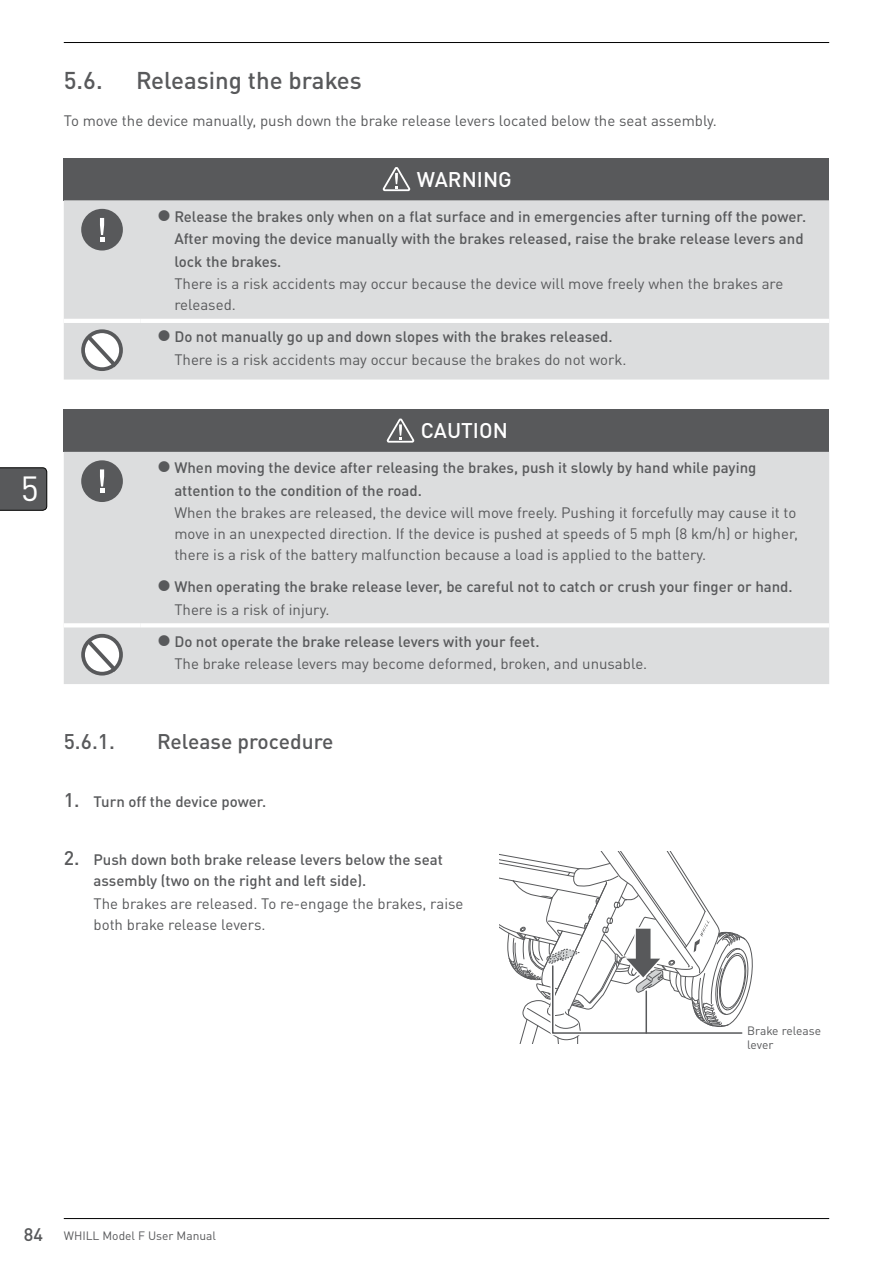
<style>
.page{position:relative;width:893px;height:1263px;background:#fff}
.page>*{position:absolute;margin:0;border:0;box-sizing:border-box;transform-origin:0 0}
.t1{font:34.5px "DIN Pro";color:#fff}
.t2{font:500 24px "DIN Pro";color:#58595b}
.t3{font:500 21px "DIN Pro";color:#58595b}
.t4{font:500 21px "DIN Pro";color:#fff}
.t5{font:15px/21px "DIN Pro";color:#58595b}
.t6{font:500 15px/22.5px "DIN Pro";color:#58595b}
.t7{font:12px/13.5px "DIN Pro";color:#58595b}
.s1{font-size:19.5px}
.s2{font-weight:500;font-size:18px}
</style>
<div class="page">
<hr style="left:64px;top:1218px;width:765px;height:1px;background:#000">
<hr style="left:64px;top:42px;width:765px;height:1px;background:#000">
<svg style="left:0;top:467px;width:47px;height:44px;background:#545557"></svg>
<div style="left:64px;top:158px;width:765px;height:42px;background:#58595b"></div>
<div style="left:64px;top:200px;width:765px;height:180px;background:#dcddde"></div>
<hr style="left:64px;top:319px;width:76px;height:4px;background:#fff">
<hr style="left:140px;top:319px;width:689px;height:4px;background:#fff">
<svg style="left:382px;top:167px;width:29px;height:25px"></svg>
<div style="left:81px;top:209px;width:42px;height:41px;background:#58595b;border-radius:50%"></div>
<svg style="left:100px;top:218px;width:4px;height:23px"></svg>
<svg style="left:81px;top:329px;width:42px;height:42px"></svg>
<div style="left:64px;top:409px;width:765px;height:43px;background:#58595b"></div>
<div style="left:64px;top:452px;width:765px;height:232px;background:#dcddde"></div>
<hr style="left:64px;top:623px;width:76px;height:4px;background:#fff">
<hr style="left:140px;top:623px;width:689px;height:4px;background:#fff">
<svg style="left:386px;top:418px;width:29px;height:25px"></svg>
<div style="left:81px;top:460px;width:42px;height:42px;background:#58595b;border-radius:50%"></div>
<svg style="left:100px;top:469px;width:4px;height:24px"></svg>
<svg style="left:81px;top:634px;width:42px;height:41px"></svg>
<svg style="left:499px;top:852px;width:254px;height:191px"></svg>
<svg style="left:159px;top:210px;width:10px;height:11px"></svg>
<svg style="left:159px;top:330px;width:10px;height:11px"></svg>
<svg style="left:159px;top:461px;width:10px;height:11px"></svg>
<svg style="left:159px;top:580px;width:10px;height:11px"></svg>
<svg style="left:159px;top:635px;width:10px;height:11px"></svg>
<h2 class="t2" style="left:64px;top:61px;width:40px">5.6.</h2>
<h2 class="t2" style="left:136px;top:61px;width:227px">Releasing the brakes</h2>
<p class="t5" style="left:64px;top:109px;width:655px">To move the device manually, push down the brake release levers located below the seat assembly.</p>
<h1 class="t1" style="left:21px;top:462px;width:20px">5</h1>
<h3 class="t4" style="left:417px;top:163px;width:96px">WARNING</h3>
<p class="t6" style="left:174px;top:204px;width:633px">Release the brakes only when on a flat surface and in emergencies after turning off the power.<br>After moving the device manually with the brakes released, raise the brake release levers and lock the brakes.</p>
<p class="t5" style="left:174px;top:272px;width:610px">There is a risk accidents may occur because the device will move freely when the brakes are released.</p>
<p class="t6" style="left:174px;top:325px;width:440px">Do not manually go up and down slopes with the brakes released.</p>
<p class="t5" style="left:174px;top:348px;width:454px">There is a risk accidents may occur because the brakes do not work.</p>
<h3 class="t4" style="left:421px;top:414px;width:88px">CAUTION</h3>
<p class="t6" style="left:174px;top:456px;width:584px">When moving the device after releasing the brakes, push it slowly by hand while paying attention to the condition of the road.</p>
<p class="t5" style="left:174px;top:501px;width:625px;text-align:justify">When the brakes are released, the device will move freely. Pushing it forcefully may cause it to move in an unexpected direction. If the device is pushed at speeds of 5 mph (8 km/h) or higher, there is a risk of the battery malfunction because a load is applied to the battery.</p>
<p class="t6" style="left:174px;top:575px;width:620px">When operating the brake release lever, be careful not to catch or crush your finger or hand.</p>
<p class="t5" style="left:174px;top:598px;width:157px">There is a risk of injury.</p>
<p class="t6" style="left:174px;top:629px;width:367px">Do not operate the brake release levers with your feet.</p>
<p class="t5" style="left:174px;top:652px;width:474px">The brake release levers may become deformed, broken, and unusable.</p>
<h3 class="t3" style="left:64px;top:725px;width:53px">5.6.1.</h3>
<h3 class="t3" style="left:157px;top:725px;width:178px">Release procedure</h3>
<p class="t6" style="left:64px;top:789px;width:204px"><span class="s1">1.</span> Turn off the device power.</p>
<p class="t6" style="left:94px;top:848px;width:351px;line-height:21px;text-indent:-30px"><span class="s1">2.</span> Push down both brake release levers below the seat assembly (two on the right and left side).</p>
<p class="t5" style="left:94px;top:892px;width:371px">The brakes are released. To re-engage the brakes, raise both brake release levers.</p>
<p class="t7" style="left:747px;top:1023px;width:76px">Brake release lever</p>
<p class="t7" style="left:24px;top:1228px;width:194px"><span class="s2">84</span> WHILL Model F User Manual</p>
</div>
